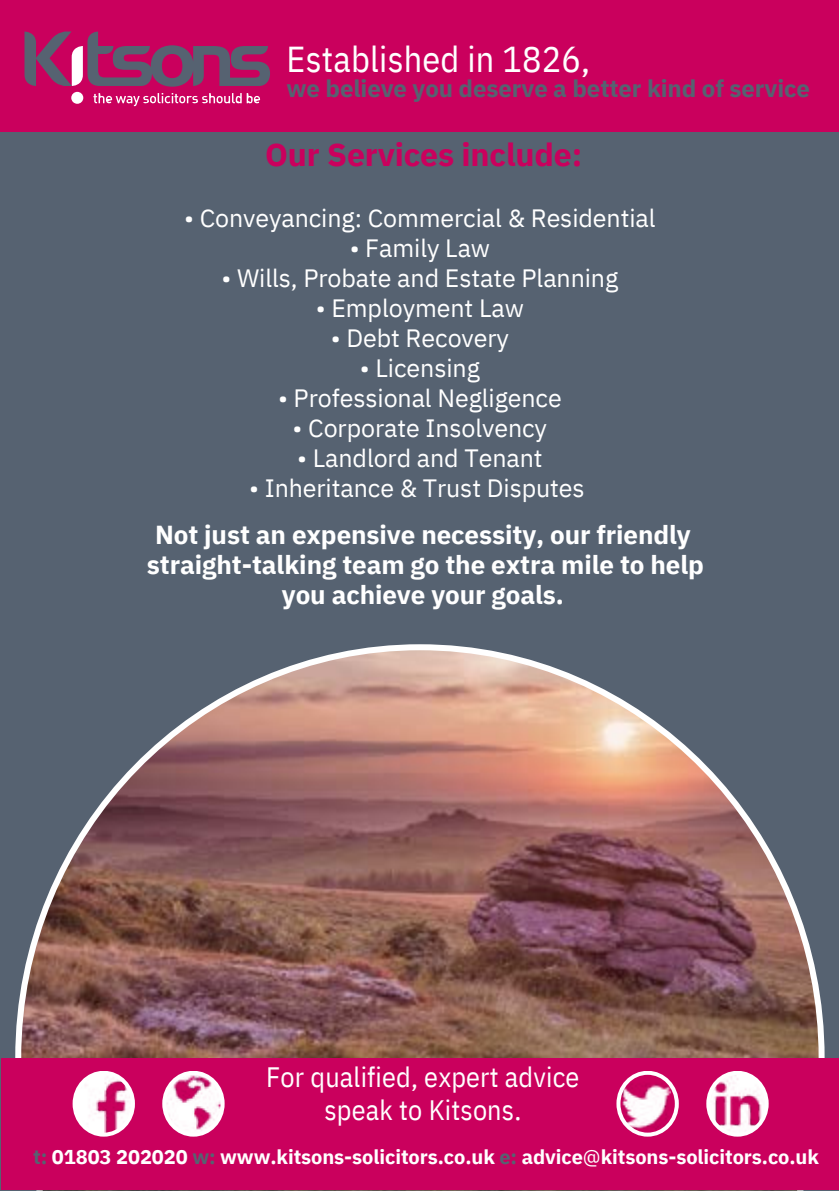
<style>
.page{position:relative;width:839px;height:1191px;background:#fff}
.page>*{position:absolute;margin:0;border:0;box-sizing:border-box;transform-origin:0 0}
.t1{font:36px "IBM Plex Sans Cond";letter-spacing:.005em;color:#fff}
.t2{font:700 32px "IBM Plex Sans";letter-spacing:-.005em;color:#ca005d}
.t3{font:28px/33px "IBM Plex Sans Cond";letter-spacing:.005em;color:#fff;text-align:center}
.t4{font:700 26px/30px "IBM Plex Sans";letter-spacing:-.005em;color:#fff;text-align:center}
.t5{font:25px "IBM Plex Sans";letter-spacing:-.005em;color:#fff}
.t6{font:700 24px "IBM Plex Sans";letter-spacing:-.005em;color:#566271}
.t7{font:700 20px "IBM Plex Sans";letter-spacing:-.005em;color:#fff}
.s1{color:#566271}
.s2{font-weight:400}
</style>
<div class="page">
<img style="left:0;top:0;width:1px;height:996px">
<svg style="left:0;top:996px;width:1px;height:195px"></svg>
<div style="left:1px;top:0;width:837px;height:1191px;background:#566271"></div>
<div style="left:1px;top:0;width:837px;height:131px;background:#ca005d"></div>
<img style="left:15px;top:644px;width:809px;height:547px">
<div style="left:1px;top:1058px;width:837px;height:132px;background:#ca005d"></div>
<svg style="left:93px;top:93px;width:167px;height:13px"></svg>
<div style="left:71px;top:92px;width:12px;height:12px;background:#fff;border-radius:50%"></div>
<svg style="left:24px;top:32px;width:246px;height:55px"></svg>
<svg style="left:73px;top:1071px;width:62px;height:66px"></svg>
<svg style="left:706px;top:1071px;width:62px;height:66px"></svg>
<svg style="left:616px;top:1071px;width:62px;height:66px"></svg>
<svg style="left:162px;top:1071px;width:62px;height:66px"></svg>
<p class="t1" style="left:286px;top:36px;width:305px">Established in 1826,</p>
<h3 class="t6" style="left:286px;top:72px;width:525px">we believe you deserve a better kind of service</h3>
<h6 class="t2" style="left:265px;top:133px;width:318px">Our Services include:</h6>
<p class="t5" style="left:184px;top:201px;width:473px">• Conveyancing: Commercial &amp; Residential</p>
<p class="t5" style="left:349px;top:231px;width:142px">• Family Law</p>
<p class="t5" style="left:221px;top:261px;width:398px">• Wills, Probate and Estate Planning</p>
<p class="t5" style="left:316px;top:291px;width:210px">• Employment Law</p>
<p class="t5" style="left:331px;top:321px;width:180px">• Debt Recovery</p>
<p class="t5" style="left:360px;top:351px;width:121px">• Licensing</p>
<p class="t5" style="left:278px;top:381px;width:285px">• Professional Negligence</p>
<p class="t5" style="left:292px;top:411px;width:256px">• Corporate Insolvency</p>
<p class="t5" style="left:297px;top:441px;width:247px">• Landlord and Tenant</p>
<p class="t5" style="left:249px;top:471px;width:337px">• Inheritance &amp; Trust Disputes</p>
<p class="t4" style="left:147px;top:520px;width:558px">Not just an expensive necessity, our friendly straight-talking team go the extra mile to help you achieve your goals.</p>
<p class="t3" style="left:266px;top:1060px;width:314px">For qualified, expert advice speak to Kitsons.</p>
<h4 class="t7" style="left:33px;top:1143px;width:787px"><span class="s1">t:</span> 01803 202020 <span class="s1">w:</span> www.kitsons-solicitors.co.uk <span class="s1">e:</span> advice<span class="s2">@</span>kitsons-solicitors.co.uk</h4>
</div>
